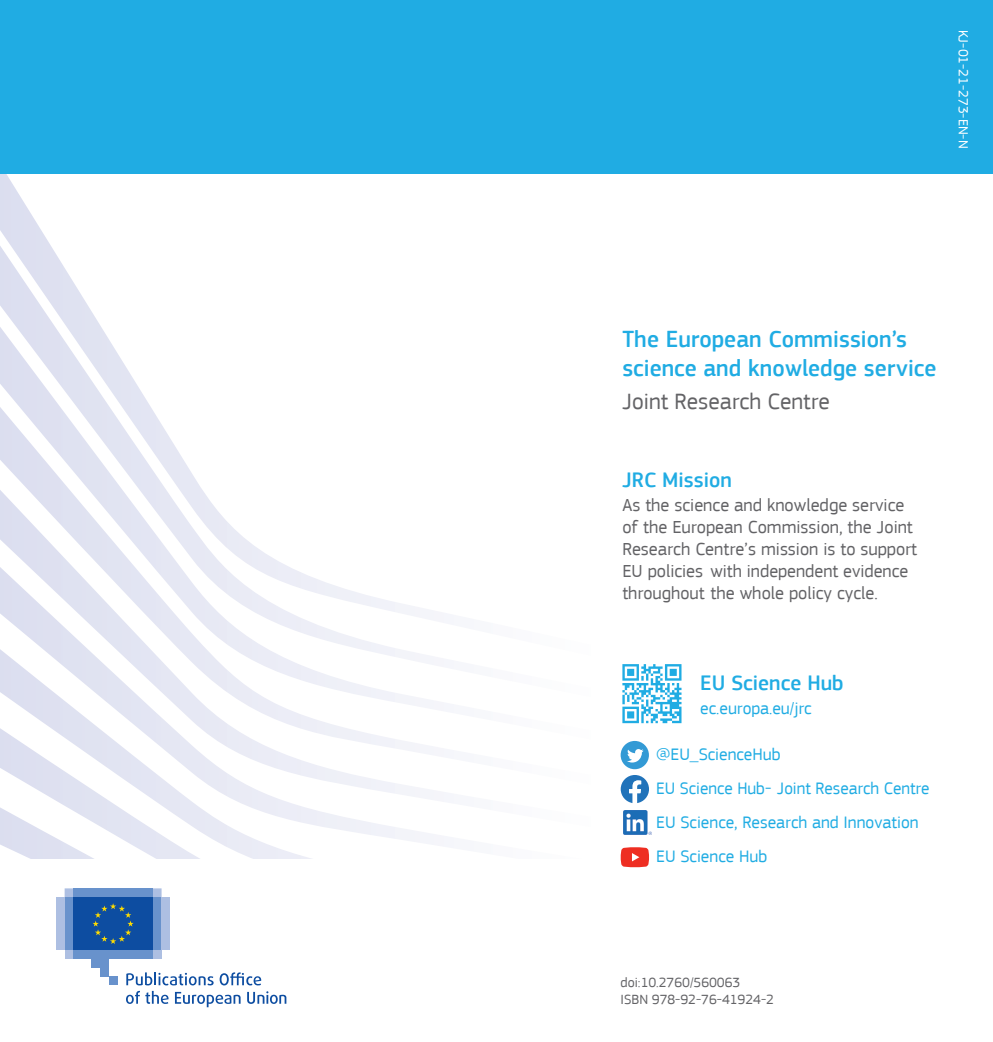
<style>
.page{position:relative;width:993px;height:1042px;background:#fff}
.page>*{position:absolute;margin:0;border:0;box-sizing:border-box;transform-origin:0 0}
.t1{font:500 24.15px/28.2px "EC Square Sans Pro";color:#20ace3}
.t2{font:23.28px "EC Square Sans Pro";color:#636366}
.t3{font:500 21.7px "EC Square Sans Pro";color:#20ace3}
.t4{font:18.2px/21.9px "EC Square Sans Pro";color:#636366}
.t5{font:17.5px/33.9px "EC Square Sans Pro";color:#20ace3}
.t6{font:14px "EC Square Sans Pro";color:#636366}
.t7{font:14px "EC Square Sans Pro";color:#fff}
</style>
<div class="page">
<img style="left:0;top:174px;width:50px;height:71px">
<img style="left:31px;top:786px;width:403px;height:21px">
<img style="left:0;top:807px;width:434px;height:52px">
<img style="left:0;top:245px;width:101px;height:82px">
<img style="left:0;top:327px;width:159px;height:93px">
<img style="left:0;top:420px;width:434px;height:366px">
<svg style="left:622px;top:664px;width:59px;height:60px"></svg>
<div style="left:65px;top:950px;width:96px;height:9px;background:#adbfe2"></div>
<svg style="left:65px;top:888px;width:96px;height:9px"></svg>
<div style="left:73px;top:888px;width:80px;height:9px;background:#6892cc"></div>
<div style="left:73px;top:950px;width:80px;height:9px;background:#6892cc"></div>
<div style="left:153px;top:897px;width:8px;height:53px;background:#6892cc"></div>
<div style="left:161px;top:897px;width:9px;height:53px;background:#adbfe2"></div>
<div style="left:65px;top:897px;width:8px;height:53px;background:#6892cc"></div>
<div style="left:56px;top:897px;width:9px;height:53px;background:#adbfe2"></div>
<div style="left:91px;top:950px;width:18px;height:17px;background:#6892cc"></div>
<div style="left:100px;top:950px;width:9px;height:26px;background:#6892cc"></div>
<div style="left:109px;top:976px;width:8px;height:9px;background:#6892cc"></div>
<div style="left:73px;top:897px;width:80px;height:53px;background:#0d4da1"></div>
<svg style="left:92px;top:903px;width:42px;height:41px"></svg>
<svg style="left:126px;top:991px;width:42px;height:13px"></svg>
<svg style="left:175px;top:992px;width:65px;height:15px"></svg>
<svg style="left:247px;top:991px;width:39px;height:13px"></svg>
<svg style="left:126px;top:972px;width:87px;height:13px"></svg>
<svg style="left:219px;top:972px;width:42px;height:13px"></svg>
<img style="left:623px;top:811px;width:28px;height:24px">
<svg style="left:620px;top:775px;width:28px;height:28px"></svg>
<svg style="left:620px;top:847px;width:28px;height:20px"></svg>
<div style="left:620px;top:741px;width:28px;height:28px;background:#339ad5;border-radius:50%"></div>
<svg style="left:627px;top:749px;width:16px;height:13px"></svg>
<div style="left:0;top:0;width:992px;height:174px;background:#20ace3"></div>
<p class="t7" style="left:971px;top:30px;width:120px;rotate:90deg">KJ-01-21-273-EN-N</p>
<h1 class="t1" style="left:622px;top:326px;width:315px">The European Commission’s science and knowledge service</h1>
<p class="t2" style="left:622px;top:387px;width:209px">Joint Research Centre</p>
<p class="t3" style="left:622px;top:467px;width:111px">JRC Mission</p>
<p class="t4" style="left:622px;top:494px;width:296px">As the science and knowledge service of the European Commission, the Joint Research Centre’s mission is to support EU policies with independent evidence throughout the whole policy cycle .</p>
<p class="t3" style="left:700px;top:670px;width:145px">EU Science Hub</p>
<p class="t5" style="left:700px;top:691px;width:113px">ec .europa .eu/jrc</p>
<p class="t5" style="left:656px;top:737px;width:275px">@EU_ScienceHub<br>EU Science Hub- Joint Research Centre<br>EU Science, Research and Innovation<br>EU Science Hub</p>
<p class="t6" style="left:620px;top:974px;width:121px">doi:10.2760/560063</p>
<p class="t6" style="left:620px;top:991px;width:155px">ISBN 978-92-76-41924-2</p>
</div>
